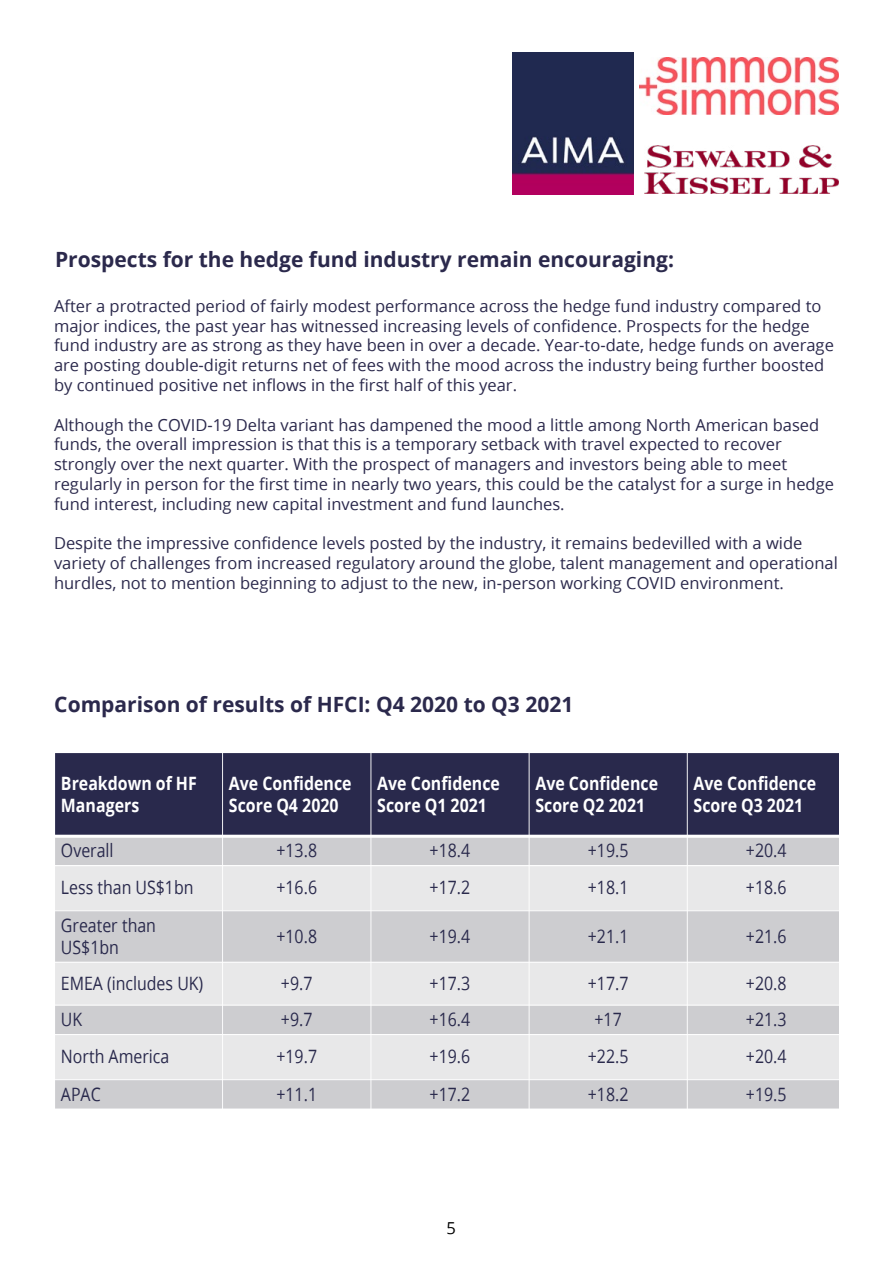
<style>
.page{position:relative;width:893px;height:1263px;background:#fff}
.page>*{position:absolute;margin:0;border:0;box-sizing:border-box;transform-origin:0 0}
.Main_content{font:700 21px "Open Sans";color:#2b294c}
.t1{font:18.45px/22px "Open Sans";color:#29294c;scale:.87 1}
.t2{font:700 18.45px/22px "Open Sans";color:#fff;scale:.87 1}
.Main_content-2{font:16.5px/19.8px "Open Sans";color:#2b294c}
.t3{font:16.5px "Open Sans";color:#000}
</style>
<div class="page">
<img style="left:513px;top:53px;width:120px;height:141px">
<img style="left:645px;top:145px;width:194px;height:48px">
<img style="left:639px;top:57px;width:200px;height:57px">
<div style="left:55px;top:752px;width:168px;height:84px;background:#29294c"></div>
<div style="left:223px;top:752px;width:148px;height:84px;background:#29294c"></div>
<div style="left:371px;top:752px;width:158px;height:84px;background:#29294c"></div>
<div style="left:529px;top:752px;width:158px;height:84px;background:#29294c"></div>
<div style="left:687px;top:752px;width:152px;height:84px;background:#29294c"></div>
<div style="left:55px;top:836px;width:168px;height:30px;background:#cdcdd0"></div>
<div style="left:223px;top:836px;width:148px;height:30px;background:#cdcdd0"></div>
<div style="left:371px;top:836px;width:158px;height:30px;background:#cdcdd0"></div>
<div style="left:529px;top:836px;width:158px;height:30px;background:#cdcdd0"></div>
<div style="left:687px;top:836px;width:152px;height:30px;background:#cdcdd0"></div>
<div style="left:55px;top:866px;width:168px;height:45px;background:#e8e8e9"></div>
<div style="left:223px;top:866px;width:148px;height:45px;background:#e8e8e9"></div>
<div style="left:371px;top:866px;width:158px;height:45px;background:#e8e8e9"></div>
<div style="left:529px;top:866px;width:158px;height:45px;background:#e8e8e9"></div>
<div style="left:687px;top:866px;width:152px;height:45px;background:#e8e8e9"></div>
<div style="left:55px;top:911px;width:168px;height:51px;background:#cdcdd0"></div>
<div style="left:223px;top:911px;width:148px;height:51px;background:#cdcdd0"></div>
<div style="left:371px;top:911px;width:158px;height:51px;background:#cdcdd0"></div>
<div style="left:529px;top:911px;width:158px;height:51px;background:#cdcdd0"></div>
<div style="left:687px;top:911px;width:152px;height:51px;background:#cdcdd0"></div>
<div style="left:55px;top:962px;width:168px;height:43px;background:#e8e8e9"></div>
<div style="left:223px;top:962px;width:148px;height:43px;background:#e8e8e9"></div>
<div style="left:371px;top:962px;width:158px;height:43px;background:#e8e8e9"></div>
<div style="left:529px;top:962px;width:158px;height:43px;background:#e8e8e9"></div>
<div style="left:687px;top:962px;width:152px;height:43px;background:#e8e8e9"></div>
<div style="left:55px;top:1005px;width:168px;height:29px;background:#cdcdd0"></div>
<div style="left:223px;top:1005px;width:148px;height:29px;background:#cdcdd0"></div>
<div style="left:371px;top:1005px;width:158px;height:29px;background:#cdcdd0"></div>
<div style="left:529px;top:1005px;width:158px;height:29px;background:#cdcdd0"></div>
<div style="left:687px;top:1005px;width:152px;height:29px;background:#cdcdd0"></div>
<div style="left:55px;top:1034px;width:168px;height:46px;background:#e8e8e9"></div>
<div style="left:223px;top:1034px;width:148px;height:46px;background:#e8e8e9"></div>
<div style="left:371px;top:1034px;width:158px;height:46px;background:#e8e8e9"></div>
<div style="left:529px;top:1034px;width:158px;height:46px;background:#e8e8e9"></div>
<div style="left:687px;top:1034px;width:152px;height:46px;background:#e8e8e9"></div>
<div style="left:55px;top:1080px;width:168px;height:29px;background:#cdcdd0"></div>
<div style="left:223px;top:1080px;width:148px;height:29px;background:#cdcdd0"></div>
<div style="left:371px;top:1080px;width:158px;height:29px;background:#cdcdd0"></div>
<div style="left:529px;top:1080px;width:158px;height:29px;background:#cdcdd0"></div>
<div style="left:687px;top:1080px;width:152px;height:29px;background:#cdcdd0"></div>
<hr style="left:222px;top:752px;width:1px;height:357px;background:#fff">
<hr style="left:370px;top:752px;width:1px;height:357px;background:#fff">
<hr style="left:529px;top:752px;width:1px;height:357px;background:#fff">
<hr style="left:687px;top:752px;width:1px;height:357px;background:#fff">
<hr style="left:54px;top:835px;width:785px;height:3px;background:#fff">
<hr style="left:54px;top:865px;width:785px;height:1px;background:#fff">
<hr style="left:54px;top:910px;width:785px;height:1px;background:#fff">
<hr style="left:54px;top:962px;width:785px;height:1px;background:#fff">
<hr style="left:54px;top:1005px;width:785px;height:1px;background:#fff">
<hr style="left:54px;top:1034px;width:785px;height:1px;background:#fff">
<hr style="left:54px;top:1079px;width:785px;height:1px;background:#fff">
<hr style="left:54px;top:752px;width:785px;height:1px;background:#fff">
<hr style="left:54px;top:1108px;width:785px;height:1px;background:#fff">
<p class="Main_content" style="left:55px;top:244px;width:620px">Prospects for the hedge fund industry remain encouraging:</p>
<p class="Main_content-2" style="left:54px;top:295px;width:781px">After a protracted period of fairly modest performance across the hedge fund industry compared to major indices, the past year has witnessed increasing levels of confidence. Prospects for the hedge fund industry are as strong as they have been in over a decade. Year-to-date, hedge funds on average are posting double-digit returns net of fees with the mood across the industry being further boosted by continued positive net inflows in the first half of this year.</p>
<p class="Main_content-2" style="left:54px;top:414px;width:781px">Although the COVID-19 Delta variant has dampened the mood a little among North American based funds, the overall impression is that this is a temporary setback with travel expected to recover strongly over the next quarter. With the prospect of managers and investors being able to meet regularly in person for the first time in nearly two years, this could be the catalyst for a surge in hedge fund interest, including new capital investment and fund launches.</p>
<p class="Main_content-2" style="left:54px;top:533px;width:785px">Despite the impressive confidence levels posted by the industry, it remains bedevilled with a wide variety of challenges from increased regulatory around the globe, talent management and operational hurdles, not to mention beginning to adjust to the new, in-person working COVID environment.</p>
<p class="Main_content" style="left:54px;top:689px;width:521px">Comparison of results of HFCI: Q4 2020 to Q3 2021</p>
<p class="t2" style="left:61px;top:772px;width:158px">Breakdown of HF<br>Managers</p>
<p class="t2" style="left:229px;top:772px;width:142px">Ave Confidence<br>Score Q4 2020</p>
<p class="t2" style="left:377px;top:772px;width:142px">Ave Confidence<br>Score Q1 2021</p>
<p class="t2" style="left:535px;top:772px;width:142px">Ave Confidence<br>Score Q2 2021</p>
<p class="t2" style="left:694px;top:772px;width:142px">Ave Confidence<br>Score Q3 2021</p>
<p class="t1" style="left:61px;top:839px;width:62px">Overall</p>
<p class="t1" style="left:276px;top:839px;width:48px">+13.8</p>
<p class="t1" style="left:430px;top:839px;width:48px">+18.4</p>
<p class="t1" style="left:588px;top:839px;width:48px">+19.5</p>
<p class="t1" style="left:746px;top:839px;width:48px">+20.4</p>
<p class="t1" style="left:61px;top:876px;width:154px">Less than US$1bn</p>
<p class="t1" style="left:276px;top:876px;width:48px">+16.6</p>
<p class="t1" style="left:430px;top:876px;width:48px">+17.2</p>
<p class="t1" style="left:588px;top:876px;width:48px">+18.1</p>
<p class="t1" style="left:746px;top:876px;width:48px">+18.6</p>
<p class="t1" style="left:61px;top:913px;width:111px">Greater than<br>US$1bn</p>
<p class="t1" style="left:276px;top:924px;width:48px">+10.8</p>
<p class="t1" style="left:430px;top:924px;width:48px">+19.4</p>
<p class="t1" style="left:588px;top:924px;width:48px">+21.1</p>
<p class="t1" style="left:746px;top:924px;width:48px">+21.6</p>
<p class="t1" style="left:61px;top:972px;width:165px">EMEA (includes UK)</p>
<p class="t1" style="left:281px;top:972px;width:38px">+9.7</p>
<p class="t1" style="left:430px;top:972px;width:48px">+17.3</p>
<p class="t1" style="left:588px;top:972px;width:48px">+17.7</p>
<p class="t1" style="left:746px;top:972px;width:48px">+20.8</p>
<p class="t1" style="left:61px;top:1008px;width:26px">UK</p>
<p class="t1" style="left:281px;top:1008px;width:38px">+9.7</p>
<p class="t1" style="left:430px;top:1008px;width:48px">+16.4</p>
<p class="t1" style="left:594px;top:1008px;width:33px">+17</p>
<p class="t1" style="left:746px;top:1008px;width:48px">+21.3</p>
<p class="t1" style="left:61px;top:1045px;width:126px">North America</p>
<p class="t1" style="left:276px;top:1045px;width:48px">+19.7</p>
<p class="t1" style="left:430px;top:1045px;width:48px">+19.6</p>
<p class="t1" style="left:588px;top:1045px;width:48px">+22.5</p>
<p class="t1" style="left:746px;top:1045px;width:48px">+20.4</p>
<p class="t1" style="left:61px;top:1082px;width:47px">APAC</p>
<p class="t1" style="left:276px;top:1082px;width:48px">+11.1</p>
<p class="t1" style="left:430px;top:1082px;width:48px">+17.2</p>
<p class="t1" style="left:588px;top:1082px;width:48px">+18.2</p>
<p class="t1" style="left:746px;top:1082px;width:48px">+19.5</p>
<p class="t3" style="left:446px;top:1217px;width:11px">5</p>
</div>
